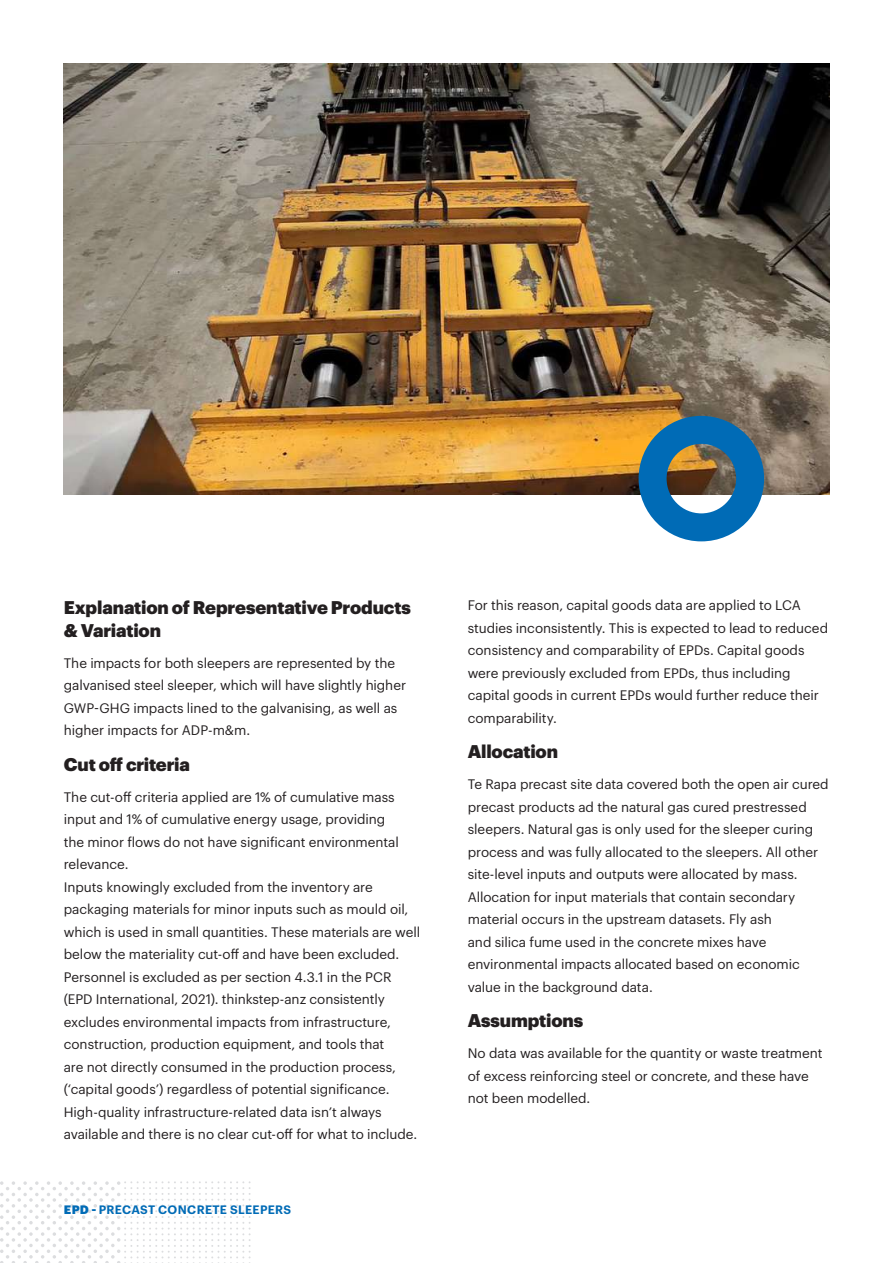
<style>
.page{position:relative;width:893px;height:1263px;background:#fff}
.page>*{position:absolute;margin:0;border:0;box-sizing:border-box;transform-origin:0 0}
.t1{font:900 18px/22.5px "Graphik";letter-spacing:-.01em;color:#231f20}
.t2{font:13.5px/22.5px "Graphik";letter-spacing:-.005em;color:#231f20}
.t3{font:600 12px "Graphik";letter-spacing:.025em;color:#006bb6}
.s1{font-weight:900}
</style>
<div class="page">
<img style="left:64px;top:64px;width:765px;height:431px">
<div style="left:639px;top:416px;width:125px;height:125px;border:28px solid #006bb6;border-radius:50%"></div>
<svg style="left:0;top:1181px;width:251px;height:82px"></svg>
<h1 class="t1" style="left:64px;top:595px;width:349px">Explanation of Representative Products &amp; Variation</h1>
<p class="t2" style="left:64px;top:650px;width:344px">The impacts for both sleepers are represented by the galvanised steel sleeper, which will have slightly higher GWP-GHG impacts lined to the galvanising, as well as higher impacts for ADP-m&amp;m.</p>
<h1 class="t1" style="left:64px;top:751px;width:128px">Cut off criteria</h1>
<p class="t2" style="left:64px;top:784px;width:358px">The cut-off criteria applied are 1% of cumulative mass input and 1% of cumulative energy usage, providing<br>the minor flows do not have significant environmental relevance.<br>Inputs knowingly excluded from the inventory are packaging materials for minor inputs such as mould oil, which is used in small quantities. These materials are well below the materiality cut-off and have been excluded.<br>Personnel is excluded as per section 4.3.1 in the PCR (EPD International, 2021). thinkstep-anz consistently excludes environmental impacts from infrastructure, construction, production equipment, and tools that<br>are not directly consumed in the production process, (‘capital goods’) regardless of potential significance.<br>High-quality infrastructure-related data isn’t always available and there is no clear cut-off for what to include.</p>
<p class="t3" style="left:64px;top:1201px;width:229px"><span class="s1">EPD -</span> PRECAST CONCRETE SLEEPERS</p>
<p class="t2" style="left:468px;top:593px;width:362px">For this reason, capital goods data are applied to LCA studies inconsistently. This is expected to lead to reduced consistency and comparability of EPDs. Capital goods were previously excluded from EPDs, thus including capital goods in current EPDs would further reduce their comparability.</p>
<h1 class="t1" style="left:468px;top:739px;width:92px">Allocation</h1>
<p class="t2" style="left:468px;top:772px;width:362px">Te Rapa precast site data covered both the open air cured precast products ad the natural gas cured prestressed sleepers. Natural gas is only used for the sleeper curing process and was fully allocated to the sleepers. All other site-level inputs and outputs were allocated by mass.<br>Allocation for input materials that contain secondary material occurs in the upstream datasets. Fly ash<br>and silica fume used in the concrete mixes have environmental impacts allocated based on economic value in the background data.</p>
<h1 class="t1" style="left:468px;top:1007px;width:117px">Assumptions</h1>
<p class="t2" style="left:468px;top:1041px;width:356px">No data was available for the quantity or waste treatment of excess reinforcing steel or concrete, and these have not been modelled.</p>
</div>
